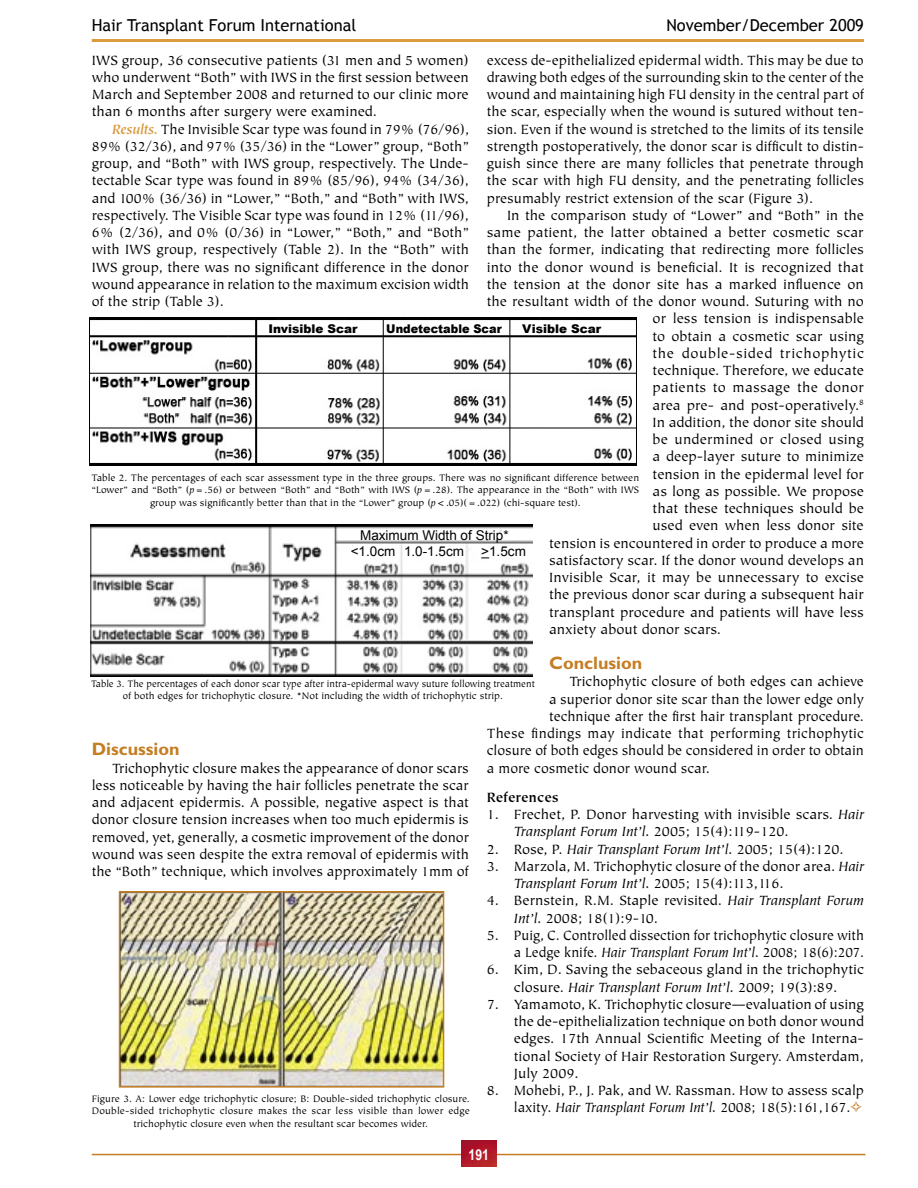
<style>
.page{position:relative;width:918px;height:1188px;background:#fff}
.page>*{position:absolute;margin:0;border:0;box-sizing:border-box;transform-origin:0 0}
.Subhead_1{font:700 18px "Gill Sans";color:#c57d22}
.t1{font:16.5px "Trebuchet MS";color:#000}
.Body_text{font:15px/17.2px "Tiepolo";color:#000;text-align:justify}
.references{font:15px/17.2px "Tiepolo";color:#000}
.references-2{font:italic 15px "Tiepolo";color:#000}
.Body_text-2{font:15px "Tiepolo";letter-spacing:.04em;color:#000}
.Body_text-3{font:15px "Tiepolo";letter-spacing:.02em;color:#000}
.references-3{font:700 15px "Tiepolo";color:#000}
.t2{font:700 15px "Arial Narrow";color:#fff}
.Body_no_Indent{font:13.5px "Arial";color:#000}
.Body_text-4{font:900 12px "Arial";color:#000}
.Body_text-5{font:900 12px "Arial";color:#000;scale:.94 1}
.t3{font:10.5px/12.6px "Tiepolo";color:#000;text-align:center}
.t4{font:10.5px/12.6px "Tiepolo";color:#000;text-align:center;scale:.95 1}
.s1{font-weight:700;font-style:italic;color:#db9a3f}
.s2{font-style:italic}
.s3{font-style:normal}
.s4{color:#c57d22}
</style>
<div class="page">
<hr style="left:92px;top:1154px;width:774px;height:1px;background:#c57d22">
<img style="left:461px;top:1140px;width:35px;height:26px">
<hr style="left:92px;top:39px;width:772px;height:3px;background:#db9a3f">
<img style="left:122px;top:894px;width:319px;height:191px">
<div style="left:119px;top:891px;width:325px;height:197px;border:2px solid #c57d22"></div>
<img style="left:90px;top:317px;width:546px;height:149px">
<div style="left:277px;top:323px;width:85px;height:12px;background:#fff"></div>
<div style="left:390px;top:324px;width:113px;height:11px;background:#fff"></div>
<div style="left:520px;top:322px;width:113px;height:13px;background:#fff"></div>
<img style="left:90px;top:525px;width:443px;height:152px">
<p class="t1" style="left:92px;top:16px;width:266px">Hair Transplant Forum International</p>
<p class="t1" style="left:666px;top:16px;width:199px">November/December 2009</p>
<p class="Body_text" style="left:92px;top:52px;width:379px">IWS group, 36 consecutive patients (31 men and 5 women) who underwent “Both” with IWS in the first session between March and September 2008 and returned to our clinic more than 6 months after surgery were examined.</p>
<p class="Body_text" style="left:92px;top:121px;width:379px;text-indent:20px"><span class="s1">Results.</span> The Invisible Scar type was found in 79% (76/96), 89% (32/36), and 97% (35/36) in the “Lower” group, “Both” group, and “Both” with IWS group, respectively. The Unde&shy;tectable Scar type was found in 89% (85/96), 94% (34/36), and 100% (36/36) in “Lower,” “Both,” and “Both” with IWS, respectively. The Visible Scar type was found in 12% (11/96), 6% (2/36), and 0% (0/36) in “Lower,” “Both,” and “Both” with IWS group, respectively (Table 2). In the “Both” with IWS group, there was no significant difference in the donor wound appearance in relation to the maximum excision width of the strip (Table 3).</p>
<p class="Body_text" style="left:487px;top:52px;width:379px">excess de-epithelialized epidermal width. This may be due to drawing both edges of the surrounding skin to the center of the wound and maintaining high FU density in the central part of the scar, especially when the wound is sutured without ten&shy;sion. Even if the wound is stretched to the limits of its tensile strength postoperatively, the donor scar is difficult to distin&shy;guish since there are many follicles that penetrate through the scar with high FU density, and the penetrating follicles presumably restrict extension of the scar (Figure 3).</p>
<p class="Body_text" style="left:507px;top:207px;width:358px">In the comparison study of “Lower” and “Both” in the</p>
<p class="Body_text" style="left:487px;top:224px;width:378px">same patient, the latter obtained a better cosmetic scar</p>
<p class="Body_text" style="left:487px;top:242px;width:379px">than the former, indicating that redirecting more follicles</p>
<p class="Body_text" style="left:487px;top:259px;width:378px">into the donor wound is beneficial. It is recognized that</p>
<p class="Body_text" style="left:487px;top:276px;width:378px">the tension at the donor site has a marked influence on</p>
<p class="Body_text" style="left:487px;top:293px;width:379px">the resultant width of the donor wound. Suturing with no</p>
<p class="Body_text" style="left:653px;top:311px;width:213px">or less tension is indispensable</p>
<p class="Body_text" style="left:653px;top:328px;width:213px">to obtain a cosmetic scar using</p>
<p class="Body_text-2" style="left:653px;top:345px;width:213px">the double-sided trichophytic</p>
<p class="Body_text" style="left:653px;top:362px;width:213px">technique. Therefore, we educate</p>
<p class="Body_text-3" style="left:653px;top:380px;width:213px">patients to massage the donor</p>
<p class="Body_text" style="left:653px;top:397px;width:213px">area pre- and post-operatively.<sup>8</sup></p>
<p class="Body_text" style="left:653px;top:414px;width:213px">In addition, the donor site should</p>
<p class="Body_text" style="left:653px;top:431px;width:213px">be undermined or closed using</p>
<p class="Body_text" style="left:653px;top:449px;width:213px">a deep-layer suture to minimize</p>
<p class="Body_text" style="left:653px;top:466px;width:213px">tension in the epidermal level for</p>
<p class="Body_text" style="left:653px;top:483px;width:213px">as long as possible. We propose</p>
<p class="Body_text" style="left:653px;top:500px;width:213px">that these techniques should be</p>
<p class="Body_text" style="left:653px;top:518px;width:213px">used even when less donor site</p>
<p class="Body_text" style="left:549px;top:535px;width:316px">tension is encountered in order to produce a more</p>
<p class="Body_text" style="left:549px;top:552px;width:316px">satisfactory scar. If the donor wound develops an</p>
<p class="Body_text" style="left:549px;top:569px;width:317px">Invisible Scar, it may be unnecessary to excise</p>
<p class="Body_text" style="left:549px;top:587px;width:316px">the previous donor scar during a subsequent hair</p>
<p class="Body_text" style="left:549px;top:604px;width:316px">transplant procedure and patients will have less</p>
<p class="Body_text" style="left:549px;top:621px;width:173px">anxiety about donor scars.</p>
<p class="Subhead_1" style="left:549px;top:652px;width:95px">Conclusion</p>
<p class="Body_text" style="left:569px;top:674px;width:296px">Trichophytic closure of both edges can achieve</p>
<p class="Body_text" style="left:549px;top:691px;width:316px">a superior donor site scar than the lower edge only</p>
<p class="Body_text" style="left:549px;top:708px;width:316px">technique after the first hair transplant procedure.</p>
<p class="Body_text" style="left:487px;top:725px;width:379px">These findings may indicate that performing trichophytic</p>
<p class="Body_text" style="left:487px;top:743px;width:379px">closure of both edges should be considered in order to obtain</p>
<p class="Body_text" style="left:487px;top:760px;width:225px">a more cosmetic donor wound scar.</p>
<p class="references-3" style="left:487px;top:789px;width:73px">References</p>
<p class="references" style="left:514px;top:806px;width:352px;text-indent:-27px">1. Frechet, P. Donor harvesting with invisible scars. <span class="s2">Hair<br>Transplant Forum Int’l.</span> 2005; 15(4):119-120.</p>
<p class="references-2" style="left:487px;top:841px;width:358px"><span class="s3">2. Rose, P.</span> Hair Transplant Forum Int’l. <span class="s3">2005; 15(4):120.</span></p>
<p class="references" style="left:514px;top:858px;width:352px;text-indent:-27px">3. Marzola, M. Trichophytic closure of the donor area. <span class="s2">Hair<br>Transplant Forum Int’l.</span> 2005; 15(4):113,116.</p>
<p class="references" style="left:514px;top:893px;width:352px;text-indent:-27px">4. Bernstein, R.M. Staple revisited. <span class="s2">Hair Transplant Forum<br>Int’l.</span> 2008; 18(1):9-10.</p>
<p class="references" style="left:487px;top:927px;width:379px;text-align:right">5. Puig, C. Controlled dissection for trichophytic closure with a Ledge knife. <span class="s2">Hair Transplant Forum Int’l.</span> 2008; 18(6):207.</p>
<p class="references" style="left:487px;top:962px;width:379px;text-align:center">6. Kim, D. Saving the sebaceous gland in the trichophytic closure. <span class="s2">Hair Transplant Forum Int’l.</span> 2009; 19(3):89.</p>
<p class="references" style="left:514px;top:996px;width:352px;text-align:justify;text-indent:-27px">7. Yamamoto, K. Trichophytic closure—evaluation of using the de-epithelialization technique on both donor wound edges. 17th Annual Scientific Meeting of the Interna&shy;tional Society of Hair Restoration Surgery. Amsterdam, July 2009.</p>
<p class="references" style="left:487px;top:1082px;width:379px;text-align:right">8. Mohebi, P., J. Pak, and W. Rassman. How to assess scalp laxity. <span class="s2">Hair Transplant Forum Int’l.</span> 2008; 18(5):161,167.<span class="s4">✧</span></p>
<p class="Body_text-4" style="left:269px;top:320px;width:91px">Invisible Scar</p>
<p class="Body_text-5" style="left:386px;top:320px;width:124px">Undetectable Scar</p>
<p class="Body_text-4" style="left:522px;top:320px;width:80px">Visible Scar</p>
<p class="t3" style="left:92px;top:472px;width:549px">Table 2. The percentages of each scar assessment type in the three groups. There was no significant difference between “Lower” and “Both” (<span class="s2">p</span>=.56) or between “Both” and “Both” with IWS (<span class="s2">p</span>=.28). The appearance in the “Both” with IWS group was significantly better than that in the “Lower” group (<span class="s2">p</span>&lt;.05)(=.022) (chi-square test).</p>
<p class="Body_no_Indent" style="left:360px;top:526px;width:150px">Maximum Width of Strip*</p>
<p class="Body_no_Indent" style="left:351px;top:543px;width:46px">&lt;1.0cm</p>
<p class="Body_no_Indent" style="left:404px;top:543px;width:62px">1.0-1.5cm</p>
<p class="Body_no_Indent" style="left:481px;top:543px;width:46px">&gt;1.5cm</p>
<p class="t4" style="left:91px;top:678px;width:469px">Table 3. The percentages of each donor scar type after intra-epidermal wavy suture following treatment of both edges for trichophytic closure. *Not including the width of trichophytic strip.</p>
<p class="Subhead_1" style="left:92px;top:739px;width:89px">Discussion</p>
<p class="Body_text" style="left:92px;top:760px;width:379px;text-indent:20px">Trichophytic closure makes the appearance of donor scars less noticeable by having the hair follicles penetrate the scar and adjacent epidermis. A possible, negative aspect is that donor closure tension increases when too much epidermis is removed, yet, generally, a cosmetic improvement of the donor wound was seen despite the extra removal of epidermis with the “Both” technique, which involves approximately 1mm of</p>
<p class="t3" style="left:92px;top:1092px;width:380px">Figure 3. A: Lower edge trichophytic closure; B: Double-sided trichophytic closure.<br>Double-sided trichophytic closure makes the scar less visible than lower edge trichophytic closure even when the resultant scar becomes wider.</p>
<p class="t2" style="left:469px;top:1143px;width:22px">191</p>
</div>
